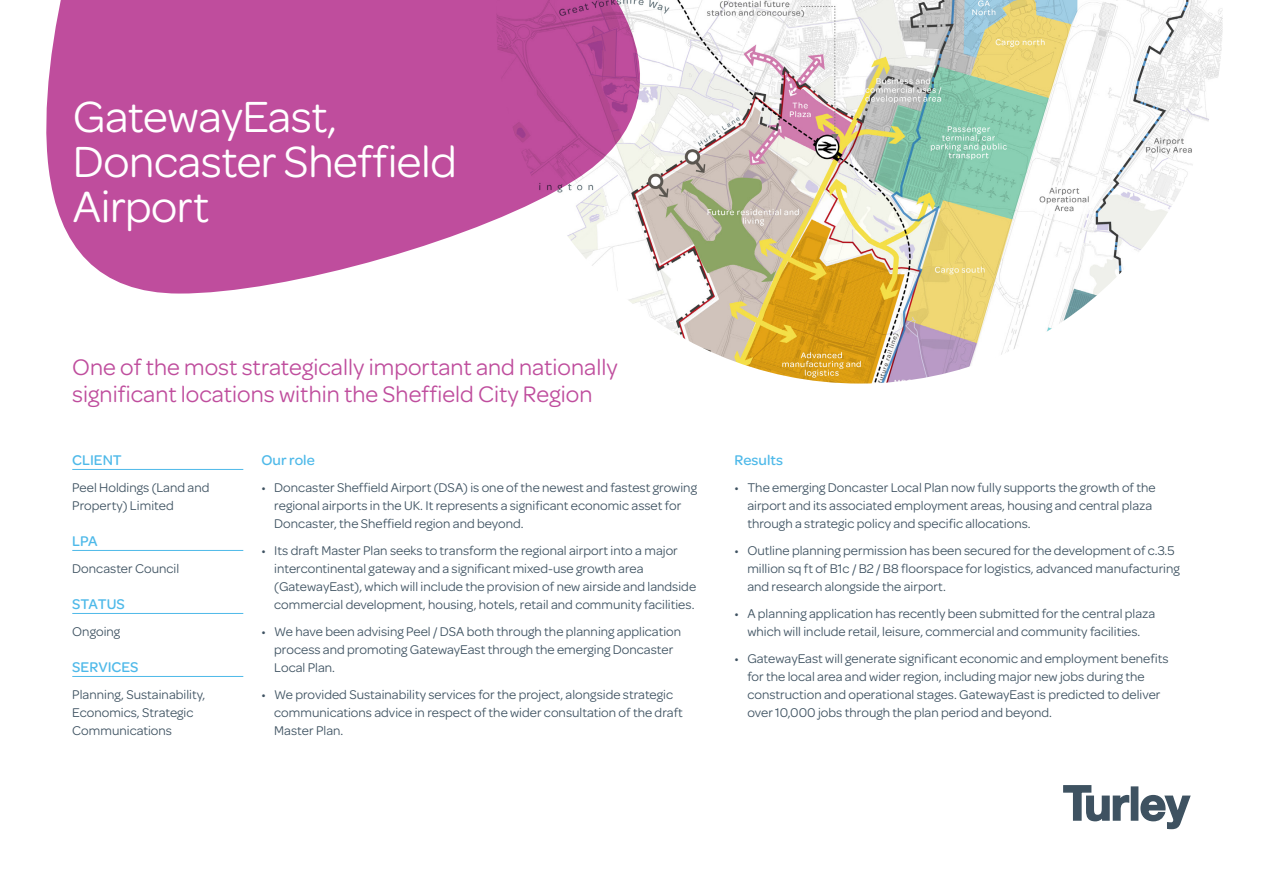
<style>
.page{position:relative;width:1263px;height:893px;background:#fff}
.page>*{position:absolute;margin:0;border:0;box-sizing:border-box;transform-origin:0 0}
.Project_Title_or_N{font:46.5px/45px "Omnes";letter-spacing:-.01em;color:#fff}
.Pull_Intro{font:24px/27px "Omnes";color:#bf4d9d}
.Tertiary{font:500 15px "Omnes";color:#4eb9e9}
.Body{font:13.5px/18px "Omnes";color:#3e5261}
</style>
<div class="page">
<img style="left:628px;top:0;width:595px;height:384px">
<svg style="left:46px;top:0;width:612px;height:294px;fill:#bf4d9d"></svg>
<svg style="left:1063px;top:785px;width:67px;height:37px"></svg>
<div style="left:1131px;top:786px;width:7px;height:35px;background:#3e5261"></div>
<svg style="left:1140px;top:794px;width:51px;height:36px"></svg>
<hr style="left:72px;top:469px;width:171px;height:1px;background:#4eb9e9">
<hr style="left:72px;top:550px;width:171px;height:1px;background:#4eb9e9">
<hr style="left:72px;top:613px;width:171px;height:1px;background:#4eb9e9">
<hr style="left:72px;top:676px;width:171px;height:1px;background:#4eb9e9">
<p class="Project_Title_or_N" style="left:73px;top:91px;width:385px">GatewayEast,<br>Doncaster Sheffield<br>Airport</p>
<p class="Pull_Intro" style="left:72px;top:352px;width:547px">One of the most strategically important and nationally significant locations within the Sheffield City Region</p>
<p class="Tertiary" style="left:72px;top:449px;width:51px">CLIENT</p>
<p class="Body" style="left:72px;top:477px;width:139px">Peel Holdings (Land and<br>Property) Limited</p>
<p class="Tertiary" style="left:72px;top:530px;width:27px">LPA</p>
<p class="Body" style="left:72px;top:558px;width:108px">Doncaster Council</p>
<p class="Tertiary" style="left:72px;top:593px;width:54px">STATUS</p>
<p class="Body" style="left:72px;top:621px;width:49px">Ongoing</p>
<p class="Tertiary" style="left:72px;top:656px;width:68px">SERVICES</p>
<p class="Body" style="left:72px;top:684px;width:135px">Planning, Sustainability,<br>Economics, Strategic<br>Communications</p>
<p class="Tertiary" style="left:261px;top:449px;width:55px">Our role</p>
<p class="Body" style="left:274px;top:477px;width:424px;text-indent:-13px">• Doncaster Sheffield Airport (DSA) is one of the newest and fastest growing regional airports in the UK. It represents a significant economic asset for<br>Doncaster, the Sheffield region and beyond.</p>
<p class="Body" style="left:274px;top:540px;width:423px;text-indent:-13px">• Its draft Master Plan seeks to transform the regional airport into a major intercontinental gateway and a significant mixed-use growth area (GatewayEast), which will include the provision of new airside and landside commercial development, housing, hotels, retail and community facilities.</p>
<p class="Body" style="left:274px;top:621px;width:408px;text-indent:-13px">• We have been advising Peel / DSA both through the planning application process and promoting GatewayEast through the emerging Doncaster<br>Local Plan.</p>
<p class="Body" style="left:274px;top:684px;width:410px;text-indent:-13px">• We provided Sustainability services for the project, alongside strategic communications advice in respect of the wider consultation of the draft<br>Master Plan.</p>
<p class="Tertiary" style="left:735px;top:449px;width:50px">Results</p>
<p class="Body" style="left:747px;top:477px;width:410px;text-indent:-13px">• The emerging Doncaster Local Plan now fully supports the growth of the airport and its associated employment areas, housing and central plaza through a strategic policy and specific allocations.</p>
<p class="Body" style="left:747px;top:540px;width:434px;text-indent:-13px">• Outline planning permission has been secured for the development of c.3.5 million sq ft of B1c / B2 / B8 floorspace for logistics, advanced manufacturing and research alongside the airport.</p>
<p class="Body" style="left:735px;top:603px;width:422px;text-align:center">• A planning application has recently been submitted for the central plaza which will include retail, leisure, commercial and community facilities.</p>
<p class="Body" style="left:747px;top:648px;width:423px;text-indent:-13px">• GatewayEast will generate significant economic and employment benefits for the local area and wider region, including major new jobs during the construction and operational stages. GatewayEast is predicted to deliver over 10,000 jobs through the plan period and beyond.</p>
</div>
